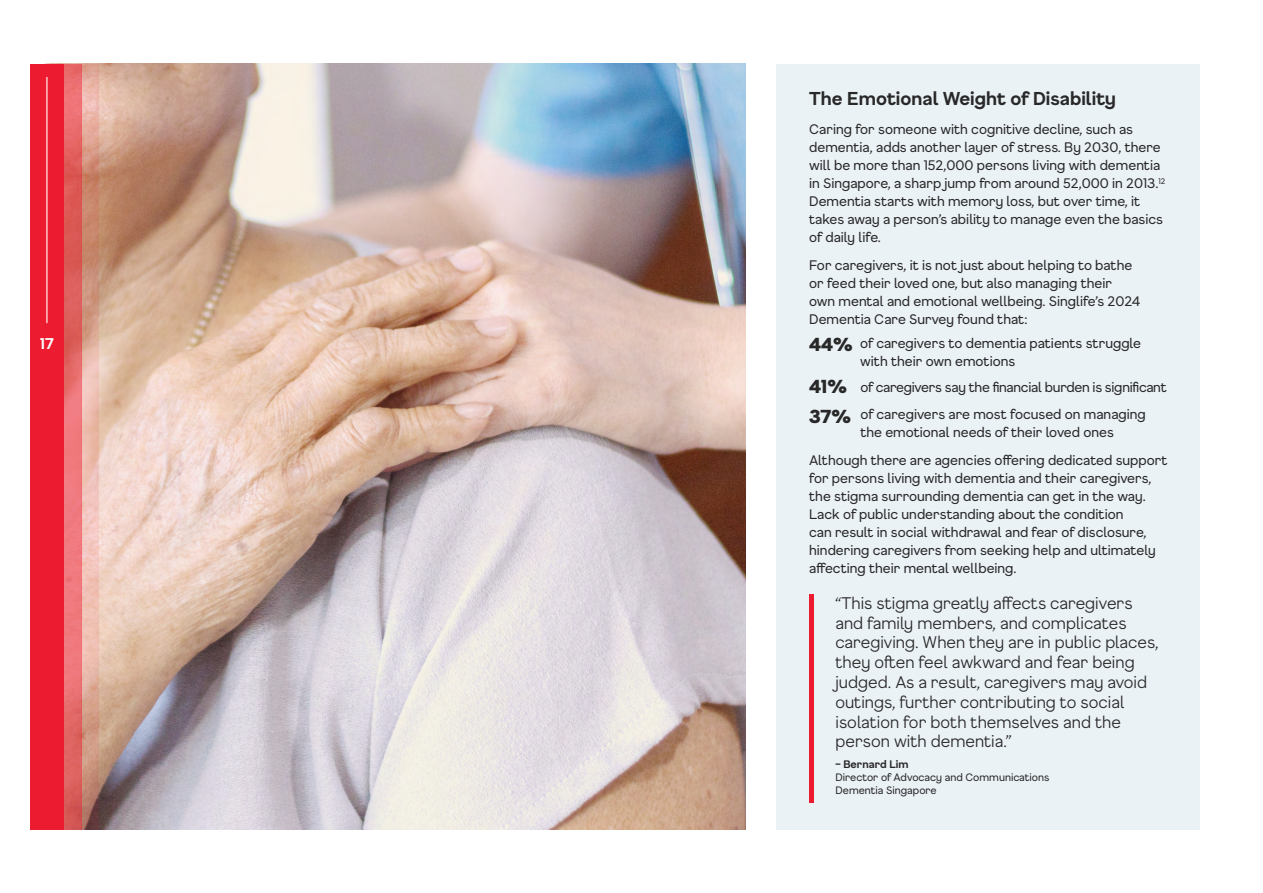
<style>
.page{position:relative;width:1263px;height:893px;background:#fff}
.page>*{position:absolute;margin:0;border:0;box-sizing:border-box;transform-origin:0 0}
.t1{font:700 18px "F37 Gruffy";color:#292829}
.t2{font:300 16.5px/19.8px "F37 Gruffy";color:#292829}
.t3{font:700 15px "F37 Gruffy";color:#fff}
.t4{font:13.5px/18px "F37 Gruffy";color:#292829}
.t5{font:13.5px/26.8px "F37 Gruffy";letter-spacing:-.02em;color:#292829}
.t6{font:10.5px/12.6px "F37 Gruffy";color:#292829}
.t7{font:700 10.5px "F37 Gruffy";color:#292829}
.s1{font-weight:900;font-size:18px}
</style>
<div class="page">
<div style="left:776px;top:64px;width:423px;height:765px;background:#ebf2f6"></div>
<div style="left:809px;top:594px;width:5px;height:208px;background:#ed1b30"></div>
<img style="left:99px;top:64px;width:647px;height:765px">
<div style="left:30px;top:64px;width:34px;height:765px;background:#ed1b30"></div>
<svg style="left:64px;top:64px;width:17px;height:765px;background:#e56b6b"></svg>
<svg style="left:81px;top:64px;width:18px;height:765px;background:#dd9c8e"></svg>
<hr style="left:46px;top:77px;width:1px;height:246px;background:#fff">
<p class="t3" style="left:40px;top:334px;width:15px">17</p>
<h1 class="t1" style="left:809px;top:87px;width:308px">The Emotional Weight of Disability</h1>
<p class="t4" style="left:809px;top:120px;width:358px">Caring for someone with cognitive decline, such as dementia, adds another layer of stress. By 2030, there will be more than 152,000 persons living with dementia in Singapore, a sharp jump from around 52,000 in 2013.<sup>12<br></sup>Dementia starts with memory loss, but over time, it takes away a person’s ability to manage even the basics of daily life.</p>
<p class="t4" style="left:809px;top:256px;width:333px">For caregivers, it is not just about helping to bathe or feed their loved one, but also managing their own mental and emotional wellbeing. Singlife’s 2024<br>Dementia Care Survey found that:</p>
<p class="t4" style="left:860px;top:334px;width:282px;text-indent:-51px"><span class="s1">44%</span> of caregivers to dementia patients struggle with their own emotions</p>
<p class="t5" style="left:809px;top:374px;width:359px"><span class="s1">41%</span> of caregivers say the financial burden is significant<br><span class="s1">37%</span> of caregivers are most focused on managing</p>
<p class="t4" style="left:860px;top:423px;width:255px">the emotional needs of their loved ones</p>
<p class="t4" style="left:809px;top:451px;width:360px">Although there are agencies offering dedicated support for persons living with dementia and their caregivers, the stigma surrounding dementia can get in the way.<br>Lack of public understanding about the condition<br>can result in social withdrawal and fear of disclosure, hindering caregivers from seeking help and ultimately affecting their mental wellbeing.</p>
<p class="t2" style="left:835px;top:593px;width:325px">“This stigma greatly affects caregivers and family members, and complicates caregiving. When they are in public places, they often feel awkward and fear being judged. As a result, caregivers may avoid outings, further contributing to social isolation for both themselves and the person with dementia.”</p>
<p class="t7" style="left:835px;top:758px;width:75px">– Bernard Lim</p>
<p class="t6" style="left:835px;top:771px;width:216px">Director of Advocacy and Communications<br>Dementia Singapore</p>
</div>
